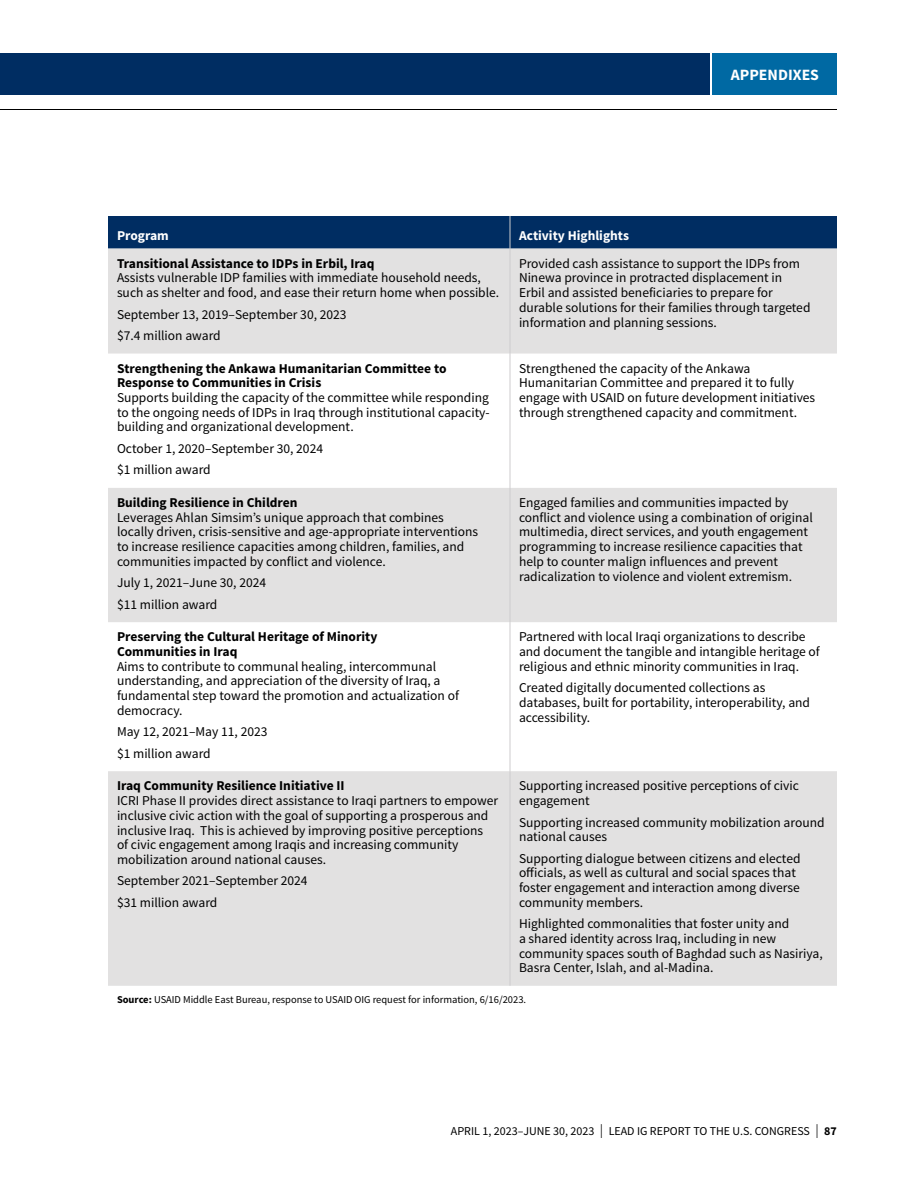
<style>
.page{position:relative;width:918px;height:1188px;background:#fff}
.page>*{position:absolute;margin:0;border:0;box-sizing:border-box;transform-origin:0 0}
.t1{font:700 15.75px "Source Sans Pro";color:#fff}
.Table_Text_Left{font:13.5px/14.7px "Source Sans Pro";color:#000}
.Table_Text_Left-2{font:700 13.5px/14.7px "Source Sans Pro";color:#000}
.t2{font:700 13.5px "Source Sans Pro";color:#fff}
.t3{font:12px "Source Sans Pro";color:#000}
.Notes_and_Sources{font:10.5px "Source Sans Pro";color:#000}
.s1{font-weight:700}
.s2{font-weight:200;font-size:21px}
</style>
<div class="page">
<hr style="left:0;top:109px;width:837px;height:1px;background:#000">
<div style="left:0;top:53px;width:710px;height:42px;background:#002d62"></div>
<div style="left:712px;top:53px;width:125px;height:42px;background:#0069a3"></div>
<div style="left:108px;top:216px;width:729px;height:33px;background:#002d62"></div>
<svg style="left:108px;top:249px;width:729px;height:737px;fill:#e2e1e1"></svg>
<hr style="left:510px;top:216px;width:1px;height:33px;background:#cecdce">
<hr style="left:510px;top:249px;width:1px;height:105px;background:#cecdce">
<hr style="left:510px;top:354px;width:1px;height:134px;background:#cecdce">
<hr style="left:510px;top:488px;width:1px;height:134px;background:#cecdce">
<hr style="left:510px;top:622px;width:1px;height:149px;background:#cecdce">
<hr style="left:510px;top:771px;width:1px;height:215px;background:#cecdce">
<p class="t1" style="left:731px;top:64px;width:90px">APPENDIXES</p>
<p class="t2" style="left:117px;top:226px;width:53px">Program</p>
<p class="t2" style="left:519px;top:226px;width:112px">Activity Highlights</p>
<p class="Table_Text_Left-2" style="left:117px;top:256px;width:259px">Transitional Assistance to IDPs in Erbil, Iraq</p>
<p class="Table_Text_Left" style="left:117px;top:271px;width:384px">Assists vulnerable IDP families with immediate household needs, such as shelter and food, and ease their return home when possible.</p>
<p class="Table_Text_Left" style="left:117px;top:307px;width:231px">September 13, 2019–September 30, 2023</p>
<p class="Table_Text_Left" style="left:117px;top:328px;width:105px">$7.4 million award</p>
<p class="Table_Text_Left" style="left:519px;top:256px;width:293px">Provided cash assistance to support the IDPs from Ninewa province in protracted displacement in Erbil and assisted beneficiaries to prepare for durable solutions for their families through targeted information and planning sessions.</p>
<p class="Table_Text_Left-2" style="left:117px;top:361px;width:331px">Strengthening the Ankawa Humanitarian Committee to<br>Response to Communities in Crisis</p>
<p class="Table_Text_Left" style="left:117px;top:390px;width:374px;text-align:justify">Supports building the capacity of the committee while responding to the ongoing needs of IDPs in Iraq through institutional capacity&shy;building and organizational development.</p>
<p class="Table_Text_Left" style="left:117px;top:441px;width:208px">October 1, 2020–September 30, 2024</p>
<p class="Table_Text_Left" style="left:117px;top:463px;width:95px">$1 million award</p>
<p class="Table_Text_Left-2" style="left:117px;top:496px;width:182px">Building Resilience in Children</p>
<p class="Table_Text_Left" style="left:117px;top:510px;width:363px">Leverages Ahlan Simsim’s unique approach that combines locally driven, crisis-sensitive and age-appropriate interventions to increase resilience capacities among children, families, and communities impacted by conflict and violence.</p>
<p class="Table_Text_Left" style="left:117px;top:576px;width:151px">July 1, 2021–June 30, 2024</p>
<p class="Table_Text_Left" style="left:117px;top:597px;width:102px">$11 million award</p>
<p class="Table_Text_Left-2" style="left:117px;top:630px;width:262px">Preserving the Cultural Heritage of Minority<br>Communities in Iraq</p>
<p class="Table_Text_Left" style="left:117px;top:659px;width:343px">Aims to contribute to communal healing, intercommunal understanding, and appreciation of the diversity of Iraq, a fundamental step toward the promotion and actualization of democracy.</p>
<p class="Table_Text_Left" style="left:117px;top:725px;width:152px">May 12, 2021–May 11, 2023</p>
<p class="Table_Text_Left" style="left:117px;top:746px;width:95px">$1 million award</p>
<p class="Table_Text_Left" style="left:519px;top:361px;width:298px">Strengthened the capacity of the Ankawa Humanitarian Committee and prepared it to fully engage with USAID on future development initiatives through strengthened capacity and commitment.</p>
<p class="Table_Text_Left" style="left:519px;top:495px;width:295px">Engaged families and communities impacted by conflict and violence using a combination of original multimedia, direct services, and youth engagement programming to increase resilience capacities that help to counter malign influences and prevent radicalization to violence and violent extremism.</p>
<p class="Table_Text_Left" style="left:519px;top:630px;width:302px">Partnered with local Iraqi organizations to describe and document the tangible and intangible heritage of religious and ethnic minority communities in Iraq.</p>
<p class="Table_Text_Left" style="left:519px;top:681px;width:293px">Created digitally documented collections as databases, built for portability, interoperability, and accessibility.</p>
<p class="Table_Text_Left" style="left:519px;top:779px;width:282px">Supporting increased positive perceptions of civic engagement</p>
<p class="Table_Text_Left" style="left:519px;top:815px;width:307px">Supporting increased community mobilization around national causes</p>
<p class="Table_Text_Left" style="left:519px;top:851px;width:283px">Supporting dialogue between citizens and elected officials, as well as cultural and social spaces that foster engagement and interaction among diverse community members.</p>
<p class="Table_Text_Left" style="left:519px;top:917px;width:305px">Highlighted commonalities that foster unity and<br>a shared identity across Iraq, including in new community spaces south of Baghdad such as Nasiriya, Basra Center, Islah, and al-Madina.</p>
<p class="Notes_and_Sources" style="left:117px;top:993px;width:411px"><span class="s1">Source:</span> USAID Middle East Bureau, response to USAID OIG request for information, 6/16/2023.</p>
<p class="Table_Text_Left-2" style="left:117px;top:779px;width:229px">Iraq Community Resilience Initiative II</p>
<p class="Table_Text_Left" style="left:117px;top:794px;width:383px">ICRI Phase II provides direct assistance to Iraqi partners to empower inclusive civic action with the goal of supporting a prosperous and inclusive Iraq. This is achieved by improving positive perceptions<br>of civic engagement among Iraqis and increasing community mobilization around national causes.</p>
<p class="Table_Text_Left" style="left:117px;top:874px;width:192px">September 2021–September 2024</p>
<p class="Table_Text_Left" style="left:117px;top:895px;width:102px">$31 million award</p>
<p class="t3" style="left:451px;top:1123px;width:388px">APRIL 1, 2023–JUNE 30, 2023 <span class="s2">I</span> LEAD IG REPORT TO THE U.S. CONGRESS <span class="s2">I</span> <span class="s1">87</span></p>
</div>
